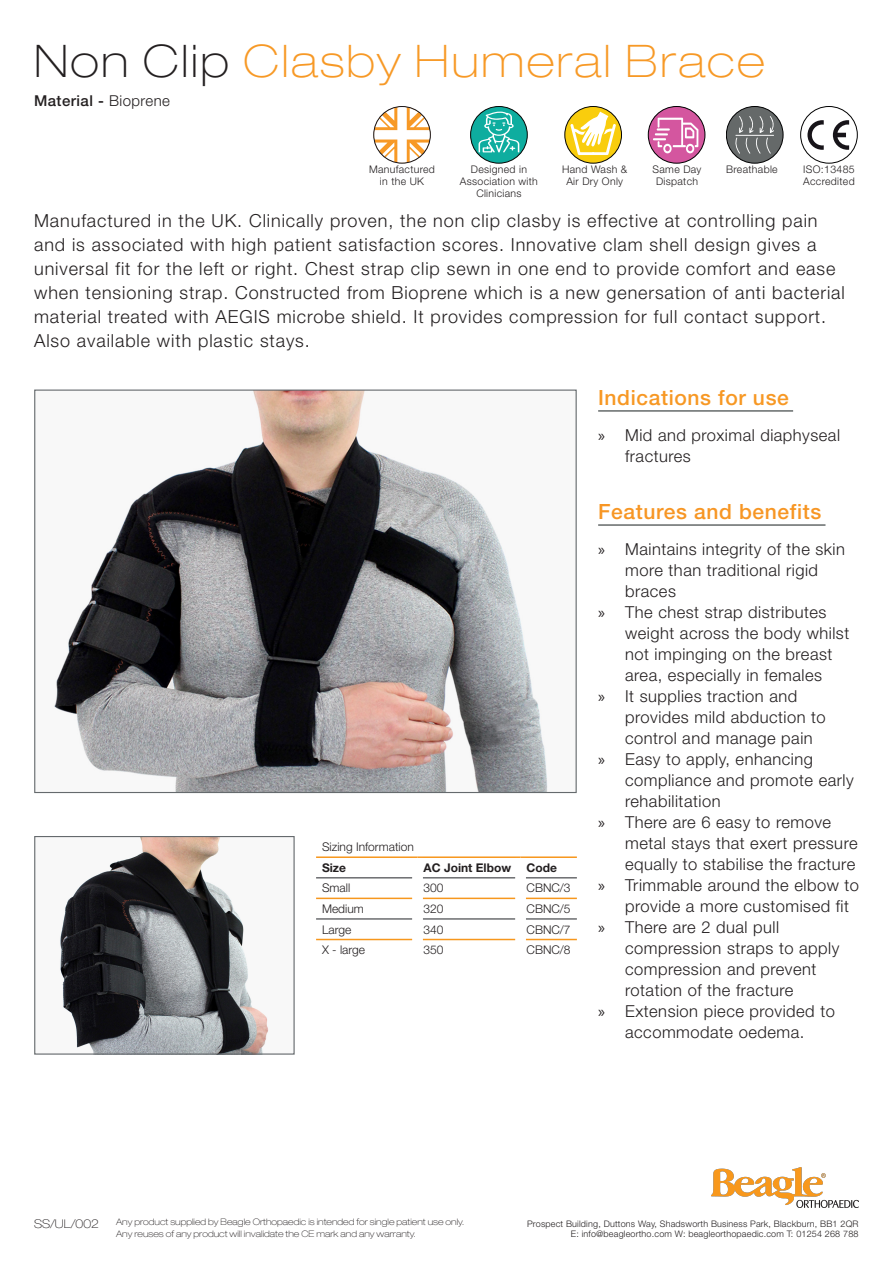
<style>
.page{position:relative;width:893px;height:1263px;background:#fff}
.page>*{position:absolute;margin:0;border:0;box-sizing:border-box;transform-origin:0 0}
.t1{font:100 expanded 45px "Helvetica Neue LT Pro";letter-spacing:.05em;color:#f79926}
.t2{font:500 21px "Helvetica Neue LT Pro";letter-spacing:.03em;color:#f79624}
.t3{font:500 21px "Helvetica Neue LT Pro";letter-spacing:.03em;color:#f79824}
.t4{font:300 18px/24px "Helvetica Neue LT Pro";letter-spacing:.05em;color:#231f20}
.t5{font:300 16.5px/21px "Helvetica Neue LT Pro";letter-spacing:.03em;color:#231f20}
.t6{font:500 15px "Helvetica Neue LT Pro";letter-spacing:.03em;color:#231f20}
.t7{font:300 12px "Helvetica Neue LT Pro";color:#231f20}
.t8{font:700 12px "Helvetica Neue LT Pro";color:#231f20}
.t9{font:100 expanded 12px "Helvetica Neue LT Pro";color:#231f20}
.t10{font:300 10.5px/12px "Helvetica Neue LT Pro";letter-spacing:.03em;color:#231f20;text-align:center}
.t11{font:100 expanded 9px/12px "Helvetica Neue LT Pro";color:#231f20}
.t12{font:300 9px "Helvetica Neue LT Pro";letter-spacing:.02em;color:#231f20}
.s1{color:#231f20}
.s2{font-weight:300}
.s3{font-family:"Myriad Pro";font-weight:400}
</style>
<div class="page">
<svg style="left:374px;top:107px;width:56px;height:56px"></svg>
<div style="left:373px;top:106px;width:58px;height:57px;border:1px solid #171419;border-radius:50%"></div>
<div style="left:471px;top:106px;width:56px;height:57px;background:#0ead9f;border-radius:50%"></div>
<div style="left:470px;top:106px;width:58px;height:57px;border:1px solid #040503;border-radius:50%"></div>
<svg style="left:478px;top:112px;width:41px;height:40px"></svg>
<div style="left:565px;top:106px;width:56px;height:57px;background:#f9cd0d;border-radius:50%"></div>
<div style="left:564px;top:106px;width:58px;height:57px;border:1px solid #040503;border-radius:50%"></div>
<svg style="left:570px;top:110px;width:46px;height:45px"></svg>
<svg style="left:648px;top:106px;width:57px;height:57px"></svg>
<div style="left:648px;top:106px;width:57px;height:57px;border:1px solid #000001;border-radius:50%"></div>
<svg style="left:653px;top:118px;width:45px;height:35px"></svg>
<div style="left:726px;top:106px;width:57px;height:57px;background:#656969;border-radius:50%"></div>
<div style="left:726px;top:106px;width:57px;height:57px;border:1px solid #000001;border-radius:50%"></div>
<svg style="left:734px;top:116px;width:40px;height:38px"></svg>
<hr style="left:598px;top:410px;width:195px;height:2px;background:#656a6a">
<hr style="left:598px;top:524px;width:227px;height:2px;background:#656a6a">
<img style="left:53px;top:391px;width:495px;height:400px">
<hr style="left:316px;top:856px;width:102px;height:2px;background:#f7971d">
<hr style="left:418px;top:856px;width:103px;height:2px;background:#f7971d">
<hr style="left:521px;top:856px;width:56px;height:2px;background:#f7971d">
<hr style="left:316px;top:877px;width:96px;height:1px;background:#6c6d70">
<hr style="left:423px;top:877px;width:92px;height:1px;background:#6c6d70">
<hr style="left:526px;top:877px;width:51px;height:1px;background:#6c6d70">
<hr style="left:316px;top:898px;width:96px;height:1px;background:#f7971d">
<hr style="left:423px;top:898px;width:92px;height:1px;background:#f7971d">
<hr style="left:526px;top:898px;width:51px;height:1px;background:#f7971d">
<hr style="left:316px;top:918px;width:96px;height:2px;background:#6c6d70">
<hr style="left:423px;top:918px;width:92px;height:2px;background:#6c6d70">
<hr style="left:526px;top:918px;width:51px;height:2px;background:#6c6d70">
<hr style="left:316px;top:939px;width:96px;height:1px;background:#f7971d">
<hr style="left:423px;top:939px;width:92px;height:1px;background:#f7971d">
<hr style="left:526px;top:939px;width:51px;height:1px;background:#f7971d">
<img style="left:60px;top:838px;width:209px;height:214px">
<div style="left:34px;top:836px;width:261px;height:218px;border:1px solid #656a6d"></div>
<img style="left:711px;top:1167px;width:148px;height:41px">
<div style="left:800px;top:106px;width:58px;height:57px;border:1px solid #000001;border-radius:50%"></div>
<svg style="left:807px;top:120px;width:17px;height:30px"></svg>
<svg style="left:833px;top:120px;width:16px;height:30px"></svg>
<p class="t1" style="left:34px;top:34px;width:732px"><span class="s1">Non Clip</span> Clasby Humeral Brace</p>
<p class="t6" style="left:34px;top:92px;width:137px">Material - <span class="s2">Bioprene</span></p>
<p class="t10" style="left:653px;top:163px;width:50px">Same Day<br>Dispatch</p>
<p class="t10" style="left:726px;top:163px;width:53px">Breathable</p>
<p class="t4" style="left:34px;top:208px;width:812px">Manufactured in the UK. Clinically proven, the non clip clasby is effective at controlling pain and is associated with high patient satisfaction scores. Innovative clam shell design gives a universal fit for the left or right. Chest strap clip sewn in one end to provide comfort and ease when tensioning strap. Constructed from Bioprene which is a new genersation of anti bacterial material treated with AEGIS microbe shield. It provides compression for full contact support.<br>Also available with plastic stays.</p>
<p class="t3" style="left:598px;top:384px;width:192px">Indications for use</p>
<p class="t5" style="left:625px;top:424px;width:216px;text-indent:-27px"><span class="s3">»</span> Mid and proximal diaphyseal fractures</p>
<p class="t10" style="left:803px;top:163px;width:53px;text-align:left">ISO:13485<br>Accredited</p>
<p class="t10" style="left:369px;top:163px;width:67px">Manufactured in the UK</p>
<p class="t10" style="left:460px;top:163px;width:80px">Designed in<br>Association with<br>Clinicians</p>
<p class="t10" style="left:562px;top:163px;width:67px">Hand Wash &amp;</p>
<p class="t10" style="left:566px;top:175px;width:58px">Air Dry Only</p>
<p class="t7" style="left:322px;top:840px;width:93px">Sizing Information</p>
<p class="t8" style="left:322px;top:860px;width:25px">Size</p>
<p class="t8" style="left:424px;top:860px;width:89px">AC Joint Elbow</p>
<p class="t8" style="left:527px;top:860px;width:32px">Code</p>
<p class="t7" style="left:322px;top:881px;width:30px">Small</p>
<p class="t7" style="left:424px;top:881px;width:22px">300</p>
<p class="t7" style="left:527px;top:881px;width:46px">CBNC/3</p>
<p class="t7" style="left:322px;top:901px;width:43px">Medium</p>
<p class="t7" style="left:424px;top:901px;width:22px">320</p>
<p class="t7" style="left:527px;top:901px;width:46px">CBNC/5</p>
<p class="t7" style="left:322px;top:922px;width:31px">Large</p>
<p class="t7" style="left:424px;top:922px;width:22px">340</p>
<p class="t7" style="left:527px;top:922px;width:46px">CBNC/7</p>
<p class="t7" style="left:322px;top:942px;width:45px">X - large</p>
<p class="t7" style="left:424px;top:942px;width:22px">350</p>
<p class="t7" style="left:527px;top:942px;width:46px">CBNC/8</p>
<p class="t2" style="left:598px;top:499px;width:225px">Features and benefits</p>
<p class="t5" style="left:625px;top:538px;width:221px;text-indent:-27px"><span class="s3">»</span> Maintains integrity of the skin more than traditional rigid braces</p>
<p class="t5" style="left:625px;top:601px;width:226px;text-indent:-27px"><span class="s3">»</span> The chest strap distributes weight across the body whilst not impinging on the breast area, especially in females</p>
<p class="t5" style="left:625px;top:685px;width:202px;text-indent:-27px"><span class="s3">»</span> It supplies traction and provides mild abduction to control and manage pain</p>
<p class="t5" style="left:625px;top:748px;width:230px;text-indent:-27px"><span class="s3">»</span> Easy to apply, enhancing compliance and promote early rehabilitation</p>
<p class="t5" style="left:625px;top:811px;width:234px;text-indent:-27px"><span class="s3">»</span> There are 6 easy to remove metal stays that exert pressure equally to stabilise the fracture</p>
<p class="t5" style="left:625px;top:874px;width:235px;text-indent:-27px"><span class="s3">»</span> Trimmable around the elbow to provide a more customised fit</p>
<p class="t5" style="left:625px;top:916px;width:216px;text-indent:-27px"><span class="s3">»</span> There are 2 dual pull compression straps to apply compression and prevent rotation of the fracture</p>
<p class="t5" style="left:598px;top:1000px;width:238px;text-align:center"><span class="s3">»</span> Extension piece provided to accommodate oedema.</p>
<p class="t9" style="left:34px;top:1216px;width:66px">SS/UL/002</p>
<p class="t11" style="left:116px;top:1216px;width:350px">Any product supplied by Beagle Orthopaedic is intended for single patient use only.<br>Any reuses of any product will invalidate the CE mark and any warranty.</p>
<p class="t12" style="left:527px;top:1218px;width:333px">Prospect Building, Duttons Way, Shadsworth Business Park, Blackburn, BB1 2QR</p>
<p class="t12" style="left:571px;top:1229px;width:289px">E: info@beagleortho.com W: beagleorthopaedic.com T: 01254 268 788</p>
</div>
